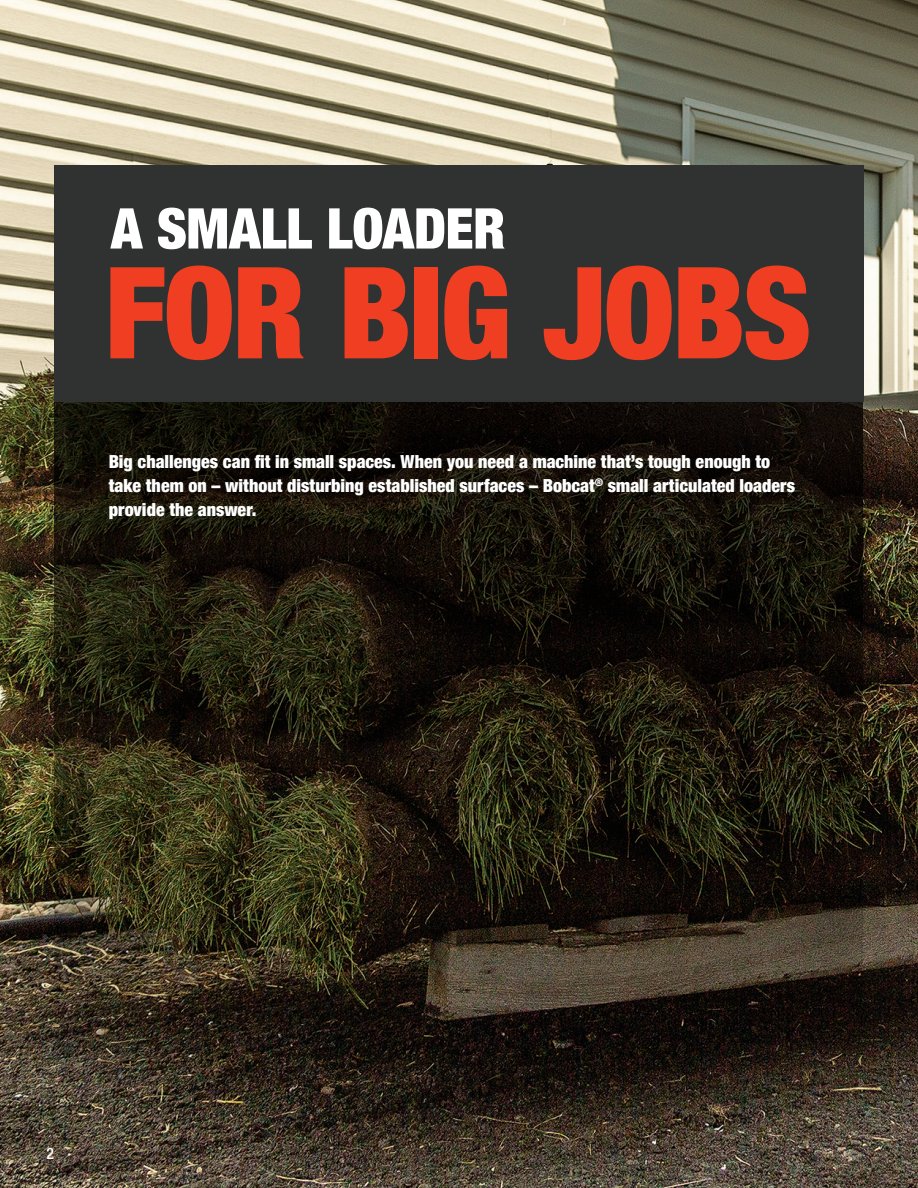
<style>
.page{position:relative;width:918px;height:1188px;background:#fff}
.page>*{position:absolute;margin:0;border:0;box-sizing:border-box;transform-origin:0 0}
.intro_text_subhead{font:900 condensed 127.5px "Helvetica Neue LT Pro";letter-spacing:-.02em;color:#ef3e22}
.intro_text_subhead-2{font:900 condensed 56.25px "Helvetica Neue LT Pro";letter-spacing:-.01em;color:#fff}
.white_bold_callout{font:900 condensed 18px/24px "Helvetica Neue LT Pro";color:#fff}
.t1{font:500 condensed 15.75px "Helvetica Neue LT Pro";color:#fff}
</style>
<div class="page">
<img style="left:0;top:0;width:918px;height:1188px">
<svg style="left:55px;top:401px;width:808px;height:669px;background:#221d11"></svg>
<div style="left:54px;top:165px;width:809px;height:236px;background:#303232"></div>
<p class="intro_text_subhead-2" style="left:111px;top:195px;width:396px">A SMALL LOADER</p>
<p class="intro_text_subhead" style="left:105px;top:237px;width:708px">FOR BIG JOBS</p>
<p class="white_bold_callout" style="left:109px;top:450px;width:688px">Big challenges can fit in small spaces. When you need a machine that’s tough enough to take them on – without disturbing established surfaces – Bobcat<sup>®</sup> small articulated loaders provide the answer.</p>
<p class="t1" style="left:46px;top:1144px;width:9px">2</p>
</div>
